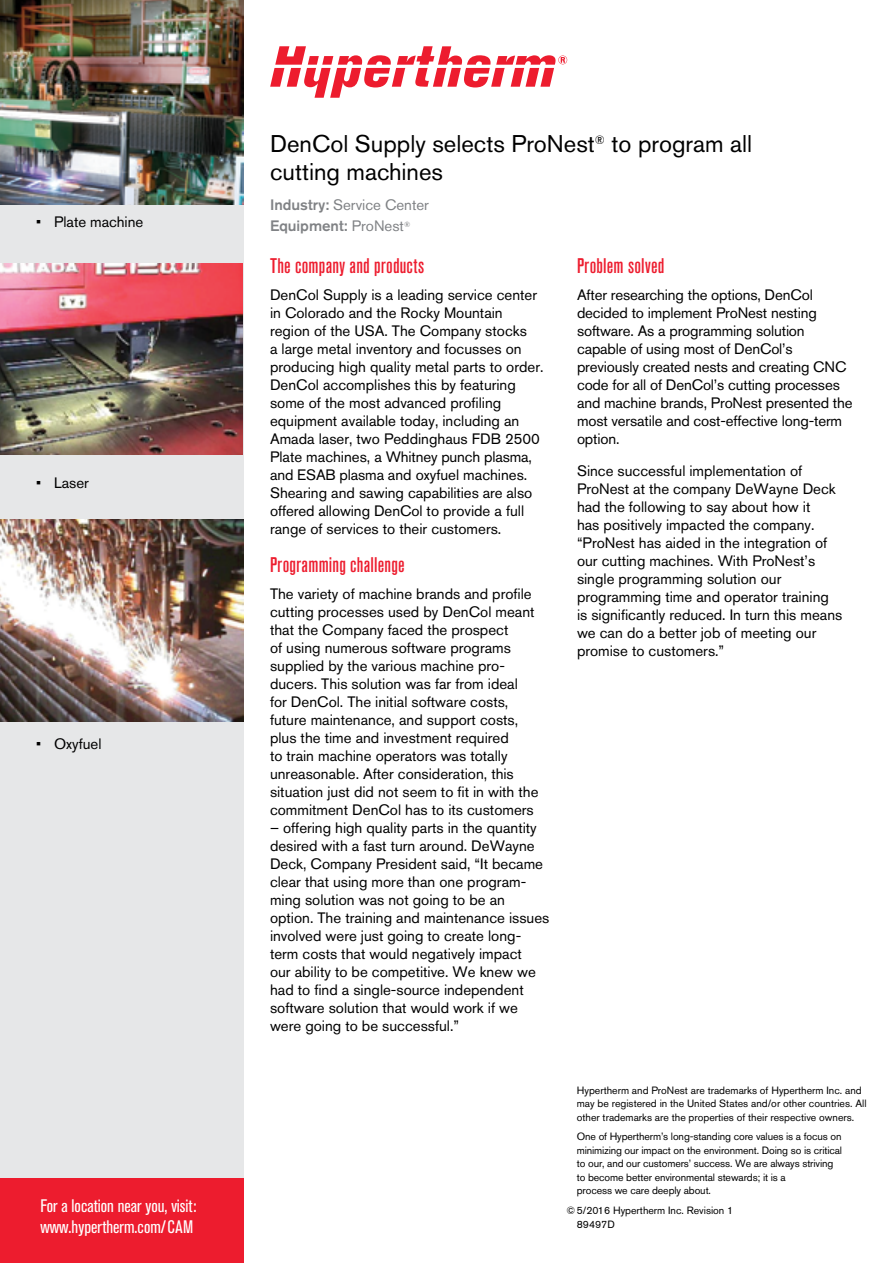
<style>
.page{position:relative;width:893px;height:1263px;background:#fff}
.page>*{position:absolute;margin:0;border:0;box-sizing:border-box;transform-origin:0 0}
.Head_A_-_16_19_reg_b{font:24px/28.5px "Akzidenz Grotesk Pro";color:#000}
.Head_B_-_14_16_med_c{font:500 condensed 21px "Akzidenz Grotesk Pro";letter-spacing:.01em;color:#ed1c2e}
.CTA_-_12_14_reg_cond{font:condensed 18px/21px "Akzidenz Grotesk Pro";color:#fff}
.Text_-_no_indent{font:15px/18px "Akzidenz Grotesk Pro";color:#000}
.t1{font:15px/21px "Akzidenz Grotesk Pro";color:#808285}
.Text_sidebar_bullets{font:15px "Akzidenz Grotesk Pro";color:#000}
.Trademark_CSR_statem{font:10.5px/13.5px "Akzidenz Grotesk Pro";letter-spacing:-.01em;color:#000}
.s1{font-weight:500}
</style>
<div class="page">
<div style="left:0;top:0;width:243px;height:1263px;background:#e6e7e8"></div>
<img style="left:0;top:0;width:243px;height:204px">
<img style="left:0;top:264px;width:242px;height:191px">
<img style="left:0;top:519px;width:243px;height:203px">
<div style="left:0;top:1179px;width:243px;height:84px;background:#ed1c2e"></div>
<svg style="left:270px;top:46px;width:297px;height:52px"></svg>
<p class="Text_sidebar_bullets" style="left:36px;top:212px;width:109px">• Plate machine</p>
<p class="Text_sidebar_bullets" style="left:36px;top:473px;width:55px">• Laser</p>
<p class="Text_sidebar_bullets" style="left:36px;top:734px;width:67px">• Oxyfuel</p>
<p class="CTA_-_12_14_reg_cond" style="left:40px;top:1195px;width:157px">For a location near you, visit: www.hypertherm.com/CAM</p>
<p class="Head_A_-_16_19_reg_b" style="left:270px;top:129px;width:483px">DenCol Supply selects ProNest<sup>®</sup> to program all cutting machines</p>
<p class="t1" style="left:270px;top:194px;width:160px"><span class="s1">Industry:</span> Service Center<br><span class="s1">Equipment:</span> ProNest<sup>®</sup></p>
<p class="Head_B_-_14_16_med_c" style="left:270px;top:252px;width:156px">The company and products</p>
<p class="Text_-_no_indent" style="left:270px;top:286px;width:275px">DenCol Supply is a leading service center in Colorado and the Rocky Mountain region of the USA. The Company stocks<br>a large metal inventory and focusses on producing high quality metal parts to order.<br>DenCol accomplishes this by featuring some of the most advanced profiling equipment available today, including an Amada laser, two Peddinghaus FDB 2500<br>Plate machines, a Whitney punch plasma, and ESAB plasma and oxyfuel machines.<br>Shearing and sawing capabilities are also offered allowing DenCol to provide a full range of services to their customers.</p>
<p class="Head_B_-_14_16_med_c" style="left:270px;top:551px;width:136px">Programming challenge</p>
<p class="Text_-_no_indent" style="left:270px;top:584px;width:270px">The variety of machine brands and profile cutting processes used by DenCol meant that the Company faced the prospect<br>of using numerous software programs supplied by the various machine pro&shy;ducers. This solution was far from ideal<br>for DenCol. The initial software costs, future maintenance, and support costs, plus the time and investment required<br>to train machine operators was totally unreasonable. After consideration, this situation just did not seem to fit in with the commitment DenCol has to its customers</p>
<p class="Text_-_no_indent" style="left:270px;top:818px;width:281px">– offering high quality parts in the quantity desired with a fast turn around. DeWayne Deck, Company President said, “It became clear that using more than one program&shy;ming solution was not going to be an option. The training and maintenance issues involved were just going to create long&shy;term costs that would negatively impact<br>our ability to be competitive. We knew we had to find a single-source independent software solution that would work if we were going to be successful.”</p>
<p class="Head_B_-_14_16_med_c" style="left:577px;top:252px;width:89px">Problem solved</p>
<p class="Text_-_no_indent" style="left:577px;top:286px;width:277px">After researching the options, DenCol decided to implement ProNest nesting software. As a programming solution capable of using most of DenCol’s previously created nests and creating CNC code for all of DenCol’s cutting processes and machine brands, ProNest presented the most versatile and cost-effective long-term option.</p>
<p class="Text_-_no_indent" style="left:577px;top:461px;width:267px">Since successful implementation of ProNest at the company DeWayne Deck had the following to say about how it<br>has positively impacted the company. “ProNest has aided in the integration of our cutting machines. With ProNest’s single programming solution our programming time and operator training is signif-icantly reduced. In turn this means we can do a better job of meeting our promise to customers.”</p>
<p class="Trademark_CSR_statem" style="left:577px;top:1083px;width:291px">Hypertherm and ProNest are trademarks of Hypertherm Inc. and may be registered in the United States and/or other countries. All other trademarks are the properties of their respective owners.</p>
<p class="Trademark_CSR_statem" style="left:577px;top:1130px;width:267px">One of Hypertherm’s long-standing core values is a focus on minimizing our impact on the environment. Doing so is critical to our, and our customers’ success. We are always striving to become better environmental stewards; it is a<br>process we care deeply about.</p>
<p class="Trademark_CSR_statem" style="left:566px;top:1204px;width:168px">© 5/2016 Hypertherm Inc. Revision 1</p>
<p class="Trademark_CSR_statem" style="left:577px;top:1217px;width:40px">89497D</p>
</div>
